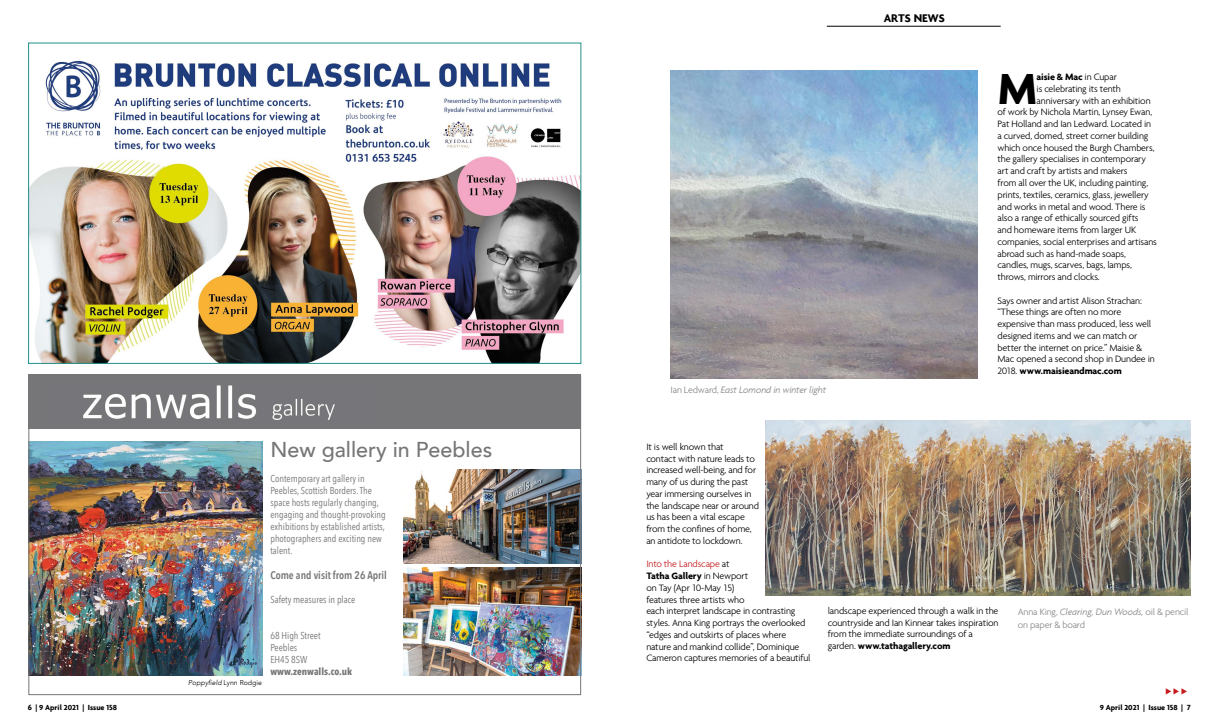
<style>
.page{position:relative;width:1219px;height:723px;background:#fff}
.page>*{position:absolute;margin:0;border:0;box-sizing:border-box;transform-origin:0 0}
.t1{font:700 46.8px "Agenda";color:#000}
.t2{font:500 21.5px "Avenir";color:#767678}
.t3{font:700 12px "Agenda";color:#000}
.t4{font:600 11px "Avenir Next Condensed";color:#767678}
.t5{font:300 10px/11.7px "Agenda";letter-spacing:-.02em;color:#000}
.t6{font:10px/12px "Avenir Next Condensed";color:#767678}
.t7{font:300 10px/12.6px "Agenda";letter-spacing:-.015em;color:#878787}
.t8{font:italic 300 10px "Agenda";letter-spacing:-.015em;color:#878787}
.t9{font:700 10px "Avenir Next Condensed";color:#767678}
.t10{font:700 10px "Agenda";letter-spacing:-.015em;color:#000}
.t11{font:700 8px "Agenda";color:#000}
.t12{font:italic 300 7px "Avenir";color:#000}
.s1{font-style:normal}
.s2{font-weight:300}
.s3{font-weight:700}
.s4{color:#c41a1c}
.s5{font-style:italic}
</style>
<div class="page">
<img style="left:670px;top:71px;width:307px;height:308px">
<hr style="left:827px;top:26px;width:174px;height:1px;background:#000">
<img style="left:766px;top:420px;width:425px;height:175px">
<img style="left:30px;top:441px;width:232px;height:234px">
<img style="left:404px;top:567px;width:175px;height:108px">
<img style="left:404px;top:469px;width:175px;height:94px">
<div style="left:28px;top:375px;width:553px;height:54px;background:#767678"></div>
<img style="left:83px;top:385px;width:252px;height:35px">
<img style="left:30px;top:60px;width:549px;height:302px">
<p class="t12" style="left:188px;top:678px;width:75px">Poppyfield <span class="s1">Lynn Rodgie</span></p>
<h2 class="t2" style="left:270px;top:430px;width:223px">New gallery in Peebles</h2>
<p class="t6" style="left:270px;top:472px;width:117px">Contemporary art gallery in<br>Peebles, Scottish Borders. The space hosts regularly changing, engaging and thought-provoking exhibitions by established artists, photographers and exciting new talent.</p>
<p class="t4" style="left:270px;top:566px;width:118px">Come and visit from 26 April</p>
<p class="t6" style="left:270px;top:593px;width:86px">Safety measures in place</p>
<p class="t6" style="left:270px;top:629px;width:52px">68 High Street<br>Peebles<br>EH45 8SW</p>
<p class="t9" style="left:270px;top:665px;width:83px">www.zenwalls.co.uk</p>
<p class="t8" style="left:670px;top:383px;width:157px"><span class="s1">Ian Ledward,</span> East Lomond in winter light</p>
<p class="t3" style="left:884px;top:11px;width:63px">ARTS NEWS</p>
<h1 class="t1" style="left:997px;top:60px;width:42px">M</h1>
<p class="t10" style="left:1037px;top:71px;width:82px">aisie &amp; Mac <span class="s2">in Cupar</span></p>
<p class="t5" style="left:1037px;top:83px;width:86px">is celebrating its tenth</p>
<p class="t5" style="left:1037px;top:94px;width:116px">anniversary with an exhibition</p>
<p class="t5" style="left:997px;top:106px;width:156px">of work by Nichola Martin, Lynsey Ewan,</p>
<p class="t5" style="left:997px;top:118px;width:155px">Pat Holland and Ian Ledward. Located in</p>
<p class="t5" style="left:997px;top:130px;width:152px">a curved, domed, street corner building</p>
<p class="t5" style="left:997px;top:141px;width:158px">which once housed the Burgh Chambers,</p>
<p class="t5" style="left:997px;top:153px;width:150px">the gallery specialises in contemporary</p>
<p class="t5" style="left:997px;top:165px;width:131px">art and craft by artists and makers</p>
<p class="t5" style="left:997px;top:177px;width:152px">from all over the UK, including painting,</p>
<p class="t5" style="left:997px;top:188px;width:153px">prints, textiles, ceramics, glass, jewellery</p>
<p class="t5" style="left:997px;top:200px;width:149px">and works in metal and wood. There is</p>
<p class="t5" style="left:997px;top:212px;width:143px">also a range of ethically sourced gifts</p>
<p class="t5" style="left:997px;top:224px;width:140px">and homeware items from larger UK</p>
<p class="t5" style="left:997px;top:235px;width:161px">companies, social enterprises and artisans</p>
<p class="t5" style="left:997px;top:247px;width:130px">abroad such as hand-made soaps,</p>
<p class="t5" style="left:997px;top:259px;width:136px">candles, mugs, scarves, bags, lamps,</p>
<p class="t5" style="left:997px;top:271px;width:104px">throws, mirrors and clocks.</p>
<p class="t5" style="left:997px;top:294px;width:159px">Says owner and artist Alison Strachan: “These things are often no more expensive than mass produced, less well designed items and we can match or better the internet on price.” Maisie &amp; Mac opened a second shop in Dundee in 2018. <span class="s3">www.maisieandmac.com</span></p>
<p class="t5" style="left:646px;top:441px;width:114px">It is well known that<br>contact with nature leads to increased well-being, and for many of us during the past year immersing ourselves in the landscape near or around us has been a vital escape from the confines of home, an antidote to lockdown.</p>
<p class="t5" style="left:646px;top:558px;width:166px"><span class="s4">Into the Landscape</span> at<br><span class="s3">Tatha Gallery</span> in Newport<br>on Tay (Apr 10-May 15)<br>features three artists who<br>each interpret landscape in contrasting styles. Anna King portrays the overlooked “edges and outskirts of places where nature and mankind collide”, Dominique<br>Cameron captures memories of a beautiful</p>
<p class="t5" style="left:828px;top:604px;width:172px">landscape experienced through a walk in the countryside and Ian Kinnear takes inspiration from the immediate surroundings of a garden. <span class="s3">www.tathagallery.com</span></p>
<p class="t7" style="left:1018px;top:605px;width:172px">Anna King, <span class="s5">Clearing, Dun Woods,</span> oil &amp; pencil on paper &amp; board</p>
<p class="t11" style="left:28px;top:703px;width:91px">6 | 9 April 2021 | Issue 158</p>
<p class="t11" style="left:1100px;top:702px;width:92px">9 April 2021 | Issue 158 | 7</p>
</div>
